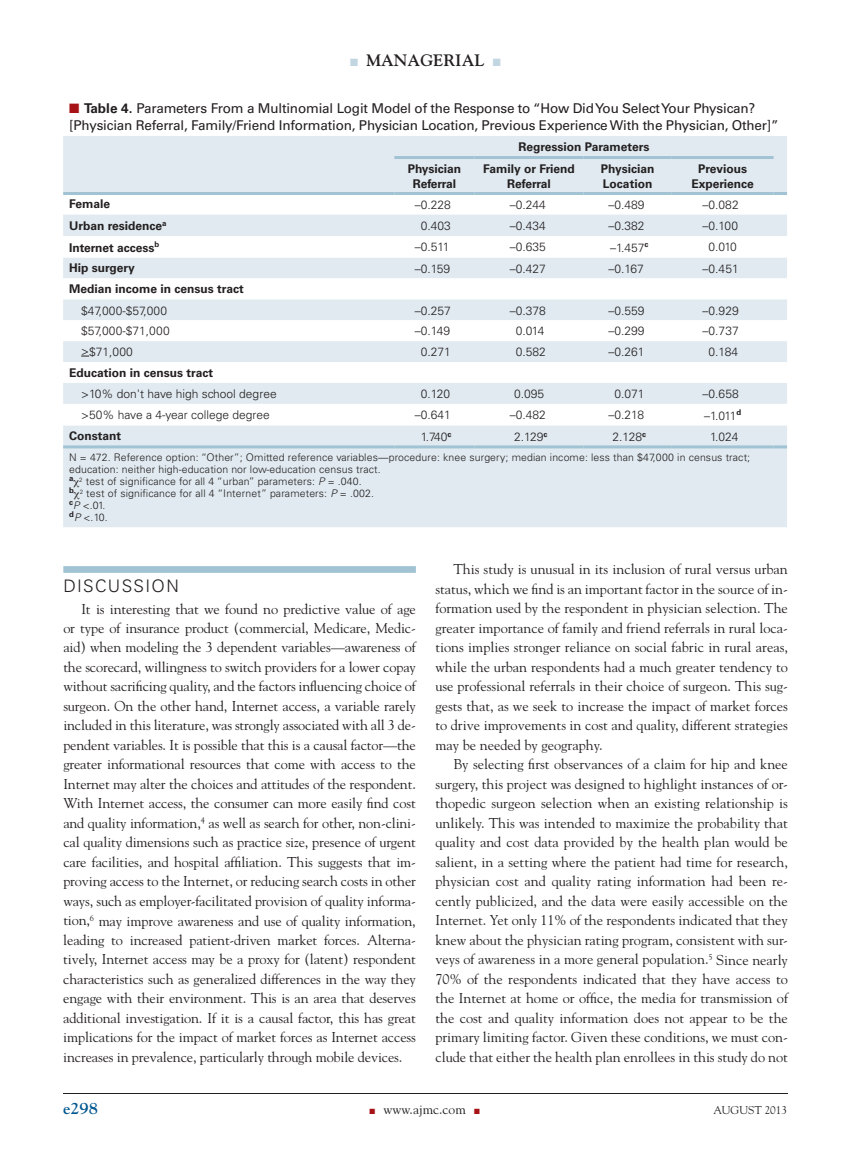
<style>
.page{position:relative;width:851px;height:1161px;background:#fff}
.page>*{position:absolute;margin:0;border:0;box-sizing:border-box;transform-origin:0 0}
.t1{font:300 17.25px "Univers";letter-spacing:.075em;color:#231f20}
.t2{font:700 16.5px "Goudy";color:#231f20}
.t3{font:700 16.5px "Goudy";color:#00578f}
.t4{font:14.25px/19.5px "Goudy";color:#231f20;text-align:justify}
.t5{font:13.5px/16.5px "Univers";letter-spacing:-.015em;color:#231f20}
.t6{font:13.5px "Goudy";color:#231f20}
.t7{font:300 12px "Univers";color:#231f20}
.t8{font:700 12px/15px "Univers";color:#231f20;text-align:center}
.t9{font:300 12px "Univers";letter-spacing:.02em;color:#231f20}
.t10{font:11.25px "Goudy";color:#231f20}
.t11{font:300 10.5px/12px "Univers";letter-spacing:.01em;color:#231f20}
.s1{color:#c2d6e1}
.s2{color:#a61216}
.s3{font-weight:700}
.s4{font-style:italic}
</style>
<div class="page">
<hr style="left:63px;top:1093px;width:725px;height:1px;background:#231f20">
<div style="left:63px;top:566px;width:353px;height:7px;background:#a1c3d3"></div>
<div style="left:63px;top:136px;width:724px;height:391px;background:#e0eaf0"></div>
<svg style="left:63px;top:195px;width:724px;height:230px"></svg>
<hr style="left:63px;top:192px;width:331px;height:3px;background:#a1c3d3">
<hr style="left:394px;top:192px;width:80px;height:3px;background:#a1c3d3">
<hr style="left:474px;top:192px;width:109px;height:3px;background:#a1c3d3">
<hr style="left:583px;top:192px;width:88px;height:3px;background:#a1c3d3">
<hr style="left:671px;top:192px;width:102px;height:3px;background:#a1c3d3">
<hr style="left:773px;top:192px;width:14px;height:3px;background:#a1c3d3">
<hr style="left:394px;top:156px;width:80px;height:3px;background:#a1c3d3">
<hr style="left:474px;top:156px;width:109px;height:3px;background:#a1c3d3">
<hr style="left:583px;top:156px;width:88px;height:3px;background:#a1c3d3">
<hr style="left:671px;top:156px;width:102px;height:3px;background:#a1c3d3">
<hr style="left:63px;top:445px;width:331px;height:3px;background:#a1c3d3">
<hr style="left:394px;top:445px;width:80px;height:3px;background:#a1c3d3">
<hr style="left:474px;top:445px;width:109px;height:3px;background:#a1c3d3">
<hr style="left:583px;top:445px;width:88px;height:3px;background:#a1c3d3">
<hr style="left:671px;top:445px;width:102px;height:3px;background:#a1c3d3">
<hr style="left:773px;top:445px;width:14px;height:3px;background:#a1c3d3">
<svg style="left:73px;top:480px;width:6px;height:20px"></svg>
<p class="t2" style="left:350px;top:51px;width:152px"><span class="s1">■</span> MANAGERIAL <span class="s1">■</span></p>
<p class="t5" style="left:69px;top:101px;width:711px"><span class="s2">■</span> <span class="s3">Table 4.</span> Parameters From a Multinomial Logit Model of the Response to “How Did You Select Your Physican? [Physician Referral, Family/Friend Information, Physician Location, Previous Experience With the Physician, Other]”</p>
<p class="t8" style="left:518px;top:139px;width:132px">Regression Parameters</p>
<p class="t8" style="left:407px;top:161px;width:55px">Physician<br>Referral</p>
<p class="t8" style="left:483px;top:161px;width:93px">Family or Friend<br>Referral</p>
<p class="t8" style="left:601px;top:161px;width:55px;text-align:left">Physician<br>Location</p>
<p class="t8" style="left:691px;top:161px;width:64px">Previous<br>Experience</p>
<p class="t8" style="left:69px;top:197px;width:43px">Female</p>
<p class="t7" style="left:415px;top:197px;width:38px">–0.228</p>
<p class="t7" style="left:510px;top:197px;width:38px">–0.244</p>
<p class="t7" style="left:608px;top:197px;width:38px">–0.489</p>
<p class="t7" style="left:702px;top:197px;width:38px">–0.082</p>
<p class="t8" style="left:69px;top:219px;width:99px">Urban residence<sup>a</sup></p>
<p class="t7" style="left:421px;top:218px;width:32px">0.403</p>
<p class="t7" style="left:510px;top:218px;width:38px">–0.434</p>
<p class="t7" style="left:608px;top:218px;width:38px">–0.382</p>
<p class="t7" style="left:702px;top:218px;width:37px">–0.100</p>
<p class="t8" style="left:69px;top:240px;width:92px">Internet access<sup>b</sup></p>
<p class="t7" style="left:415px;top:240px;width:36px">–0.511</p>
<p class="t7" style="left:510px;top:240px;width:38px">–0.635</p>
<p class="t7" style="left:610px;top:240px;width:40px">–1.457<sup>c</sup></p>
<p class="t7" style="left:708px;top:240px;width:30px">0.010</p>
<p class="t8" style="left:69px;top:261px;width:67px">Hip surgery</p>
<p class="t7" style="left:415px;top:261px;width:37px">–0.159</p>
<p class="t7" style="left:510px;top:261px;width:38px">–0.427</p>
<p class="t7" style="left:608px;top:261px;width:37px">–0.167</p>
<p class="t7" style="left:702px;top:261px;width:38px">–0.451</p>
<p class="t8" style="left:69px;top:281px;width:176px">Median income in census tract</p>
<p class="t9" style="left:81px;top:303px;width:87px">$47,000-$57,000</p>
<p class="t7" style="left:415px;top:303px;width:38px">–0.257</p>
<p class="t7" style="left:510px;top:303px;width:38px">–0.378</p>
<p class="t7" style="left:608px;top:303px;width:38px">–0.559</p>
<p class="t7" style="left:702px;top:303px;width:38px">–0.929</p>
<p class="t9" style="left:81px;top:324px;width:90px">$57,000-$71,000</p>
<p class="t7" style="left:415px;top:324px;width:37px">–0.149</p>
<p class="t7" style="left:516px;top:324px;width:30px">0.014</p>
<p class="t7" style="left:608px;top:324px;width:38px">–0.299</p>
<p class="t7" style="left:702px;top:324px;width:38px">–0.737</p>
<p class="t7" style="left:81px;top:345px;width:53px">&gt;$71,000</p>
<p class="t7" style="left:421px;top:345px;width:32px">0.271</p>
<p class="t7" style="left:516px;top:345px;width:32px">0.582</p>
<p class="t7" style="left:608px;top:345px;width:38px">–0.261</p>
<p class="t7" style="left:708px;top:345px;width:31px">0.184</p>
<p class="t8" style="left:69px;top:365px;width:145px">Education in census tract</p>
<p class="t7" style="left:81px;top:387px;width:197px">&gt;10% don't have high school degree</p>
<p class="t7" style="left:421px;top:387px;width:31px">0.120</p>
<p class="t7" style="left:514px;top:387px;width:32px">0.095</p>
<p class="t7" style="left:614px;top:387px;width:32px">0.071</p>
<p class="t7" style="left:702px;top:387px;width:38px">–0.658</p>
<p class="t7" style="left:81px;top:408px;width:190px">&gt;50% have a 4-year college degree</p>
<p class="t7" style="left:415px;top:408px;width:38px">–0.641</p>
<p class="t7" style="left:510px;top:408px;width:38px">–0.482</p>
<p class="t7" style="left:608px;top:408px;width:37px">–0.218</p>
<p class="t7" style="left:704px;top:408px;width:38px">–1.011<sup>d</sup></p>
<p class="t8" style="left:69px;top:428px;width:54px">Constant</p>
<p class="t7" style="left:421px;top:430px;width:32px">1.740<sup>c</sup></p>
<p class="t7" style="left:514px;top:430px;width:35px">2.129<sup>c</sup></p>
<p class="t7" style="left:612px;top:430px;width:35px">2.128<sup>c</sup></p>
<p class="t7" style="left:710px;top:429px;width:30px">1.024</p>
<p class="t11" style="left:69px;top:452px;width:682px">N = 472. Reference option: “Other”; Omitted reference variables—procedure: knee surgery; median income: less than $47,000 in census tract; education: neither high-education nor low-education census tract.<br><sup>a</sup> <sup>2</sup> test of significance for all 4 “urban” parameters: <span class="s4">P</span> = .040.<br><sup>b</sup> <sup>2</sup> test of significance for all 4 “Internet” parameters: <span class="s4">P</span> = .002.<br><sup>c</sup><span class="s4">P</span> &lt;.01.<br><sup>d</sup><span class="s4">P</span> &lt;.10.</p>
<p class="t1" style="left:63px;top:576px;width:117px">DISCUSSION</p>
<p class="t4" style="left:63px;top:599px;width:354px;text-indent:18px">It is interesting that we found no predictive value of age or type of insurance product (commercial, Medicare, Medic&shy;aid) when modeling the 3 dependent variables—awareness of the scorecard, willingness to switch providers for a lower copay without sacrificing quality, and the factors influencing choice of surgeon. On the other hand, Internet access, a variable rarely included in this literature, was strongly associated with all 3 de&shy;pendent variables. It is possible that this is a causal factor—the greater informational resources that come with access to the Internet may alter the choices and attitudes of the respondent.<br>With Internet access, the consumer can more easily find cost and quality information,<sup>4</sup> as well as search for other, non-clini&shy;cal quality dimensions such as practice size, presence of urgent care facilities, and hospital affiliation. This suggests that im&shy;proving access to the Internet, or reducing search costs in other ways, such as employer-facilitated provision of quality informa&shy;tion,<sup>6</sup> may improve awareness and use of quality information, leading to increased patient-driven market forces. Alterna&shy;tively, Internet access may be a proxy for (latent) respondent characteristics such as generalized differences in the way they engage with their environment. This is an area that deserves additional investigation. If it is a causal factor, this has great implications for the impact of market forces as Internet access increases in prevalence, particularly through mobile devices.</p>
<p class="t4" style="left:435px;top:560px;width:354px;text-indent:18px">This study is unusual in its inclusion of rural versus urban status, which we find is an important factor in the source of in&shy;formation used by the respondent in physician selection. The greater importance of family and friend referrals in rural loca&shy;tions implies stronger reliance on social fabric in rural areas, while the urban respondents had a much greater tendency to use professional referrals in their choice of surgeon. This sug&shy;gests that, as we seek to increase the impact of market forces to drive improvements in cost and quality, different strategies may be needed by geography.</p>
<p class="t4" style="left:435px;top:755px;width:354px;text-indent:18px">By selecting first observances of a claim for hip and knee surgery, this project was designed to highlight instances of or&shy;thopedic surgeon selection when an existing relationship is unlikely. This was intended to maximize the probability that quality and cost data provided by the health plan would be salient, in a setting where the patient had time for research, physician cost and quality rating information had been re&shy;cently publicized, and the data were easily accessible on the Internet. Yet only 11% of the respondents indicated that they knew about the physician rating program, consistent with sur&shy;veys of awareness in a more general population.<sup>5</sup> Since nearly 70% of the respondents indicated that they have access to the Internet at home or office, the media for transmission of the cost and quality information does not appear to be the primary limiting factor. Given these conditions, we must con&shy;clude that either the health plan enrollees in this study do not</p>
<p class="t3" style="left:63px;top:1099px;width:36px">E298</p>
<p class="t6" style="left:369px;top:1101px;width:112px"><span class="s2">■</span> www.ajmc.com <span class="s2">■</span></p>
<p class="t10" style="left:713px;top:1104px;width:9px">august</p>
<p class="t10" style="left:764px;top:1104px;width:24px">2013</p>
</div>
